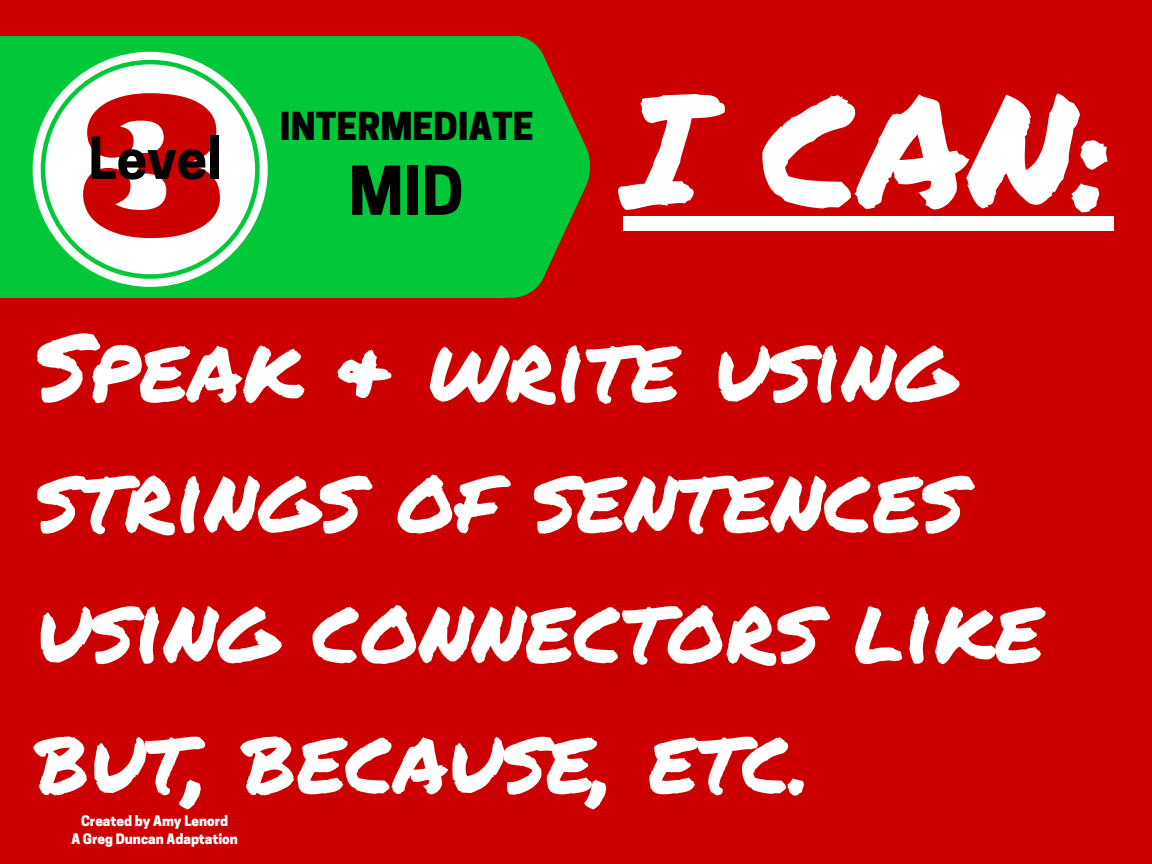
<style>
.page{position:relative;width:1152px;height:864px;background:#c00}
.page>*{position:absolute;margin:0;border:0;box-sizing:border-box;transform-origin:0 0}
.t1{font:156.9px "Permanent Marker";color:#fff}
.t2{font:93.6px/130.5px "Permanent Marker";color:#fff}
.t3{font:700 63.45px "Cooper Hewitt";color:#000}
.t4{font:700 54.3px "Cooper Hewitt";color:#000}
.t5{font:800 36.3px "Cooper Hewitt";color:#000}
.t6{font:800 13.65px/18px "Cooper Hewitt";color:#fff;text-align:center}
</style>
<div class="page">
<div style="left:0;top:37px;width:508px;height:261px;background:#00c839"></div>
<svg style="left:508px;top:37px;width:82px;height:261px"></svg>
<div style="left:623px;top:216px;width:81px;height:15px;background:#fff"></div>
<div style="left:704px;top:216px;width:58px;height:15px;background:#fff"></div>
<div style="left:762px;top:216px;width:96px;height:15px;background:#fff"></div>
<div style="left:858px;top:216px;width:111px;height:15px;background:#fff"></div>
<div style="left:969px;top:216px;width:107px;height:15px;background:#fff"></div>
<div style="left:1076px;top:216px;width:38px;height:15px;background:#fff"></div>
<svg style="left:33px;top:52px;width:235px;height:235px;fill:#fff"></svg>
<svg style="left:83px;top:93px;width:137px;height:145px;background:#dc5151"></svg>
<p class="t4" style="left:88px;top:138px;width:134px">Level</p>
<p class="t5" style="left:280px;top:112px;width:255px">INTERMEDIATE</p>
<p class="t3" style="left:349px;top:167px;width:117px">MID</p>
<h1 class="t1" style="left:623px;top:34px;width:492px">I CAN:</h1>
<p class="t2" style="left:36px;top:299px;width:1009px">Speak &amp; write using strings of sentences using connectors like but, because, etc.</p>
<p class="t6" style="left:71px;top:813px;width:168px">Created by Amy Lenord<br>A Greg Duncan Adaptation</p>
</div>
